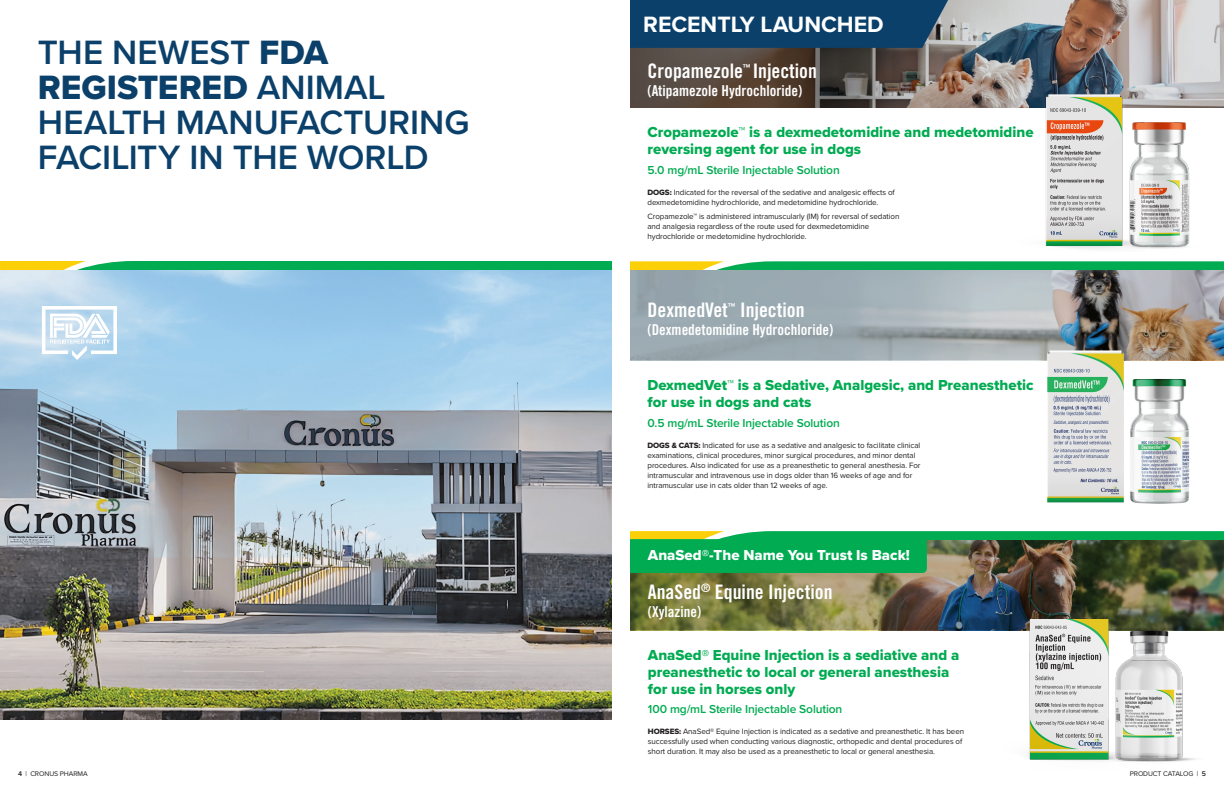
<style>
.page{position:relative;width:1224px;height:792px;background:#fff}
.page>*{position:absolute;margin:0;border:0;box-sizing:border-box;transform-origin:0 0}
.t1{font:600 35px/35px "Proxima Nova";letter-spacing:-.005em;color:#0b406a}
.H1_Header{font:700 23px "Proxima Nova";color:#fff}
.H1_Header-2{font:20px "Trade Gothic LT Pro Bd Cn 20";color:#fff}
.t2{font:15px/17px "Proxima Nova Extrabld";color:#00ab52}
.H1_Header-3{font:15px "Trade Gothic LT Pro Bd Cn 20";color:#fff}
.t3{font:15px "Proxima Nova Extrabld";color:#fff}
.Subhead{font:600 12px "Proxima Nova";letter-spacing:-.01em;color:#00ab52}
.Body{font:8px/10px "Proxima Nova";letter-spacing:-.01em;color:#231f20}
.H1_Header-4{font:8px "Trade Gothic LT Pro Bd Cn 20";color:#fff}
.Body_Legal{font:7px "Proxima Nova";letter-spacing:-.01em;color:#231f20}
.s1{font-family:"Proxima Nova Extrabld";font-weight:400}
.s2{font-family:"Proxima Nova Extrabld"}
.s3{font-family:"Proxima Nova";font-weight:900}
.s4{font-weight:600}
</style>
<div class="page">
<svg style="left:630px;top:261px;width:594px;height:9px;background:#34b655"></svg>
<img style="left:630px;top:573px;width:594px;height:57px">
<img style="left:998px;top:594px;width:166px;height:167px">
<img style="left:1091px;top:621px;width:115px;height:141px">
<svg style="left:630px;top:531px;width:594px;height:42px;background:#2a8b47"></svg>
<img style="left:0;top:270px;width:612px;height:450px">
<svg style="left:42px;top:306px;width:75px;height:54px"></svg>
<svg style="left:0;top:261px;width:612px;height:9px;background:#27b24f"></svg>
<img style="left:630px;top:0;width:594px;height:108px">
<div style="left:630px;top:0;width:318px;height:48px;background:#0b406a"></div>
<img style="left:1146px;top:122px;width:44px;height:127px">
<img style="left:1017px;top:85px;width:129px;height:164px">
<img style="left:630px;top:270px;width:594px;height:90px">
<img style="left:1030px;top:347px;width:172px;height:157px">
<h2 class="t1" style="left:38px;top:33px;width:433px">THE NEWEST <span class="s1">FDA<br>REGISTERED</span> ANIMAL<br>HEALTH MANUFACTURING<br>FACILITY IN THE WORLD</h2>
<p class="H1_Header" style="left:643px;top:7px;width:242px">RECENTLY LAUNCHED</p>
<p class="H1_Header-2" style="left:648px;top:58px;width:97px">Cropamezole</p>
<p class="H1_Header-4" style="left:743px;top:62px;width:9px">™</p>
<p class="H1_Header-2" style="left:753px;top:58px;width:66px">Injection</p>
<p class="H1_Header-3" style="left:648px;top:81px;width:156px">(Atipamezole Hydrochloride)</p>
<h2 class="t2" style="left:648px;top:123px;width:388px">Cropamezole™ is a dexmedetomidine and medetomidine reversing agent for use in dogs</h2>
<p class="Subhead" style="left:648px;top:161px;width:194px">5.0 mg/mL Sterile Injectable Solution</p>
<p class="Body" style="left:648px;top:187px;width:249px"><span class="s2">DOGS:</span> Indicated for the reversal of the sedative and analgesic effects of dexmedetomidine hydrochloride, and medetomidine hydrochloride.</p>
<p class="Body" style="left:648px;top:211px;width:254px">Cropamezole™ is administered intramuscularly (IM) for reversal of sedation and analgesia regardless of the route used for dexmedetomidine hydrochloride or medetomidine hydrochloride.</p>
<p class="H1_Header-2" style="left:648px;top:297px;width:82px">DexmedVet</p>
<p class="H1_Header-4" style="left:728px;top:301px;width:9px">™</p>
<p class="H1_Header-2" style="left:740px;top:297px;width:66px">Injection</p>
<p class="H1_Header-3" style="left:648px;top:320px;width:187px">(Dexmedetomidine Hydrochloride)</p>
<h2 class="t2" style="left:648px;top:376px;width:388px">DexmedVet<span class="s3">™</span> is a Sedative, Analgesic, and Preanesthetic for use in dogs and cats</h2>
<p class="Subhead" style="left:648px;top:414px;width:194px">0.5 mg/mL Sterile Injectable Solution</p>
<p class="Body" style="left:648px;top:440px;width:275px"><span class="s2">DOGS &amp; CATS:</span> Indicated for use as a sedative and analgesic to facilitate clinical examinations, clinical procedures, minor surgical procedures, and minor dental procedures. Also indicated for use as a preanesthetic to general anesthesia. For intramuscular and intravenous use in dogs older than 16 weeks of age and for intramuscular use in cats older than 12 weeks of age.</p>
<h2 class="t3" style="left:648px;top:544px;width:264px">AnaSed®-The Name You Trust Is Back!</h2>
<p class="H1_Header-2" style="left:648px;top:580px;width:186px">AnaSed<sup>®</sup> Equine Injection</p>
<p class="H1_Header-3" style="left:648px;top:603px;width:55px">(Xylazine)</p>
<h2 class="t2" style="left:648px;top:646px;width:313px">AnaSed® Equine Injection is a sediative and a preanesthetic to local or general anesthesia for use in horses only</h2>
<p class="Subhead" style="left:648px;top:701px;width:196px">100 mg/mL Sterile Injectable Solution</p>
<p class="Body" style="left:648px;top:726px;width:318px"><span class="s2">HORSES:</span> AnaSed® Equine Injection is indicated as a sedative and preanesthetic. It has been successfully used when conducting various diagnostic, orthopedic and dental procedures of short duration. It may also be used as a preanesthetic to local or general anesthesia.</p>
<p class="Body_Legal" style="left:18px;top:768px;width:71px"><span class="s4">4</span> | CRONUS PHARMA</p>
<p class="Body_Legal" style="left:1130px;top:768px;width:78px">PRODUCT CATALOG | <span class="s4">5</span></p>
</div>
